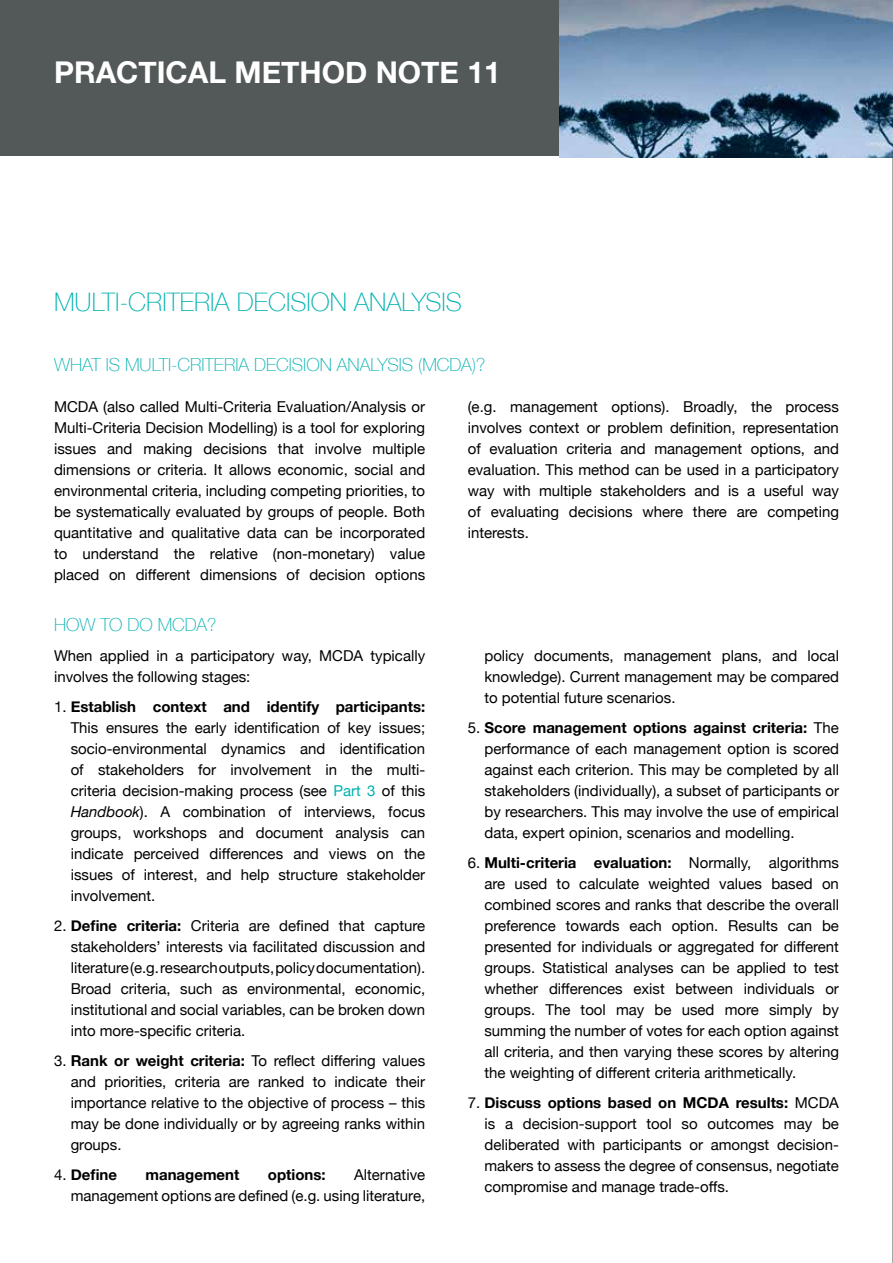
<style>
.page{position:relative;width:893px;height:1263px;background:#fff}
.page>*{position:absolute;margin:0;border:0;box-sizing:border-box;transform-origin:0 0}
.t1{font:700 30px "Helvetica Neue";color:#fff}
.t2{font:100 25.5px "Helvetica Neue";color:#00b1b0}
.t3{font:100 18px "Helvetica Neue";color:#00b1b0}
.t4{font:15px/21px "Helvetica Neue";color:#000;text-align:justify}
.t5{font:700 15px "Helvetica Neue";color:#000}
.s1{font-weight:700}
.s2{color:#00b1b0}
.s3{font-style:italic}
.s4{font-weight:400}
</style>
<div class="page">
<hr style="left:892px;top:9px;width:1px;height:1254px;background:#525958">
<div style="left:0;top:0;width:893px;height:156px;background:#525958"></div>
<img style="left:560px;top:0;width:333px;height:157px">
<h1 class="t1" style="left:54px;top:49px;width:448px">PRACTICAL METHOD NOTE 11</h1>
<h2 class="t2" style="left:54px;top:282px;width:409px">MULTI-CRITERIA DECISION ANALYSIS</h2>
<p class="t3" style="left:54px;top:351px;width:433px">WHAT IS MULTI-CRITERIA DECISION ANALYSIS (MCDA)?</p>
<p class="t4" style="left:54px;top:397px;width:373px">MCDA (also called Multi-Criteria Evaluation/Analysis or Multi-Criteria Decision Modelling) is a tool for exploring issues and making decisions that involve multiple dimensions or criteria. It allows economic, social and environmental criteria, including competing priorities, to be systematically evaluated by groups of people. Both quantitative and qualitative data can be incorporated to understand the relative (non-monetary) value placed on different dimensions of decision options</p>
<p class="t4" style="left:468px;top:397px;width:373px">(e.g. management options). Broadly, the process involves context or problem definition, representation of evaluation criteria and management options, and evaluation. This method can be used in a participatory way with multiple stakeholders and is a useful way of evaluating decisions where there are competing interests.</p>
<p class="t3" style="left:54px;top:611px;width:164px">HOW TO DO MCDA?</p>
<p class="t4" style="left:54px;top:646px;width:373px">When applied in a participatory way, MCDA typically involves the following stages:</p>
<p class="t4" style="left:71px;top:697px;width:356px;text-indent:-17px">1. <span class="s1">Establish context and identify participants:<br></span>This ensures the early identification of key issues; socio-environmental dynamics and identification of stakeholders for involvement in the multi&shy;criteria decision-making process (see <span class="s2">Part 3</span> of this <span class="s3">Handbook</span>). A combination of interviews, focus groups, workshops and document analysis can indicate perceived differences and views on the issues of interest, and help structure stakeholder involvement.</p>
<p class="t4" style="left:71px;top:916px;width:356px;text-indent:-17px">2. <span class="s1">Define criteria:</span> Criteria are defined that capture stakeholders’ interests via facilitated discussion and literature (e.g. research outputs, policy documentation).<br>Broad criteria, such as environmental, economic, institutional and social variables, can be broken down into more-specific criteria.</p>
<p class="t4" style="left:71px;top:1051px;width:356px;text-indent:-17px">3. <span class="s1">Rank or weight criteria:</span> To reflect differing values and priorities, criteria are ranked to indicate their importance relative to the objective of process – this may be done individually or by agreeing ranks within groups.</p>
<p class="t5" style="left:54px;top:1163px;width:65px"><span class="s4">4.</span> Define</p>
<p class="t5" style="left:146px;top:1163px;width:95px">management</p>
<p class="t5" style="left:268px;top:1163px;width:59px">options:</p>
<p class="t4" style="left:484px;top:646px;width:356px">policy documents, management plans, and local knowledge). Current management may be compared to potential future scenarios.</p>
<p class="t4" style="left:484px;top:718px;width:356px;text-indent:-17px">5. <span class="s1">Score management options against criteria:</span> The performance of each management option is scored against each criterion. This may be completed by all stakeholders (individually), a subset of participants or by researchers. This may involve the use of empirical data, expert opinion, scenarios and modelling.</p>
<p class="t4" style="left:484px;top:853px;width:356px;text-indent:-17px">6. <span class="s1">Multi-criteria evaluation:</span> Normally, algorithms are used to calculate weighted values based on combined scores and ranks that describe the overall preference towards each option. Results can be presented for individuals or aggregated for different groups. Statistical analyses can be applied to test whether differences exist between individuals or groups. The tool may be used more simply by summing the number of votes for each option against all criteria, and then varying these scores by altering the weighting of different criteria arithmetically.</p>
<p class="t4" style="left:484px;top:1093px;width:356px;text-indent:-17px">7. <span class="s1">Discuss options based on MCDA results:</span> MCDA is a decision-support tool so outcomes may be deliberated with participants or amongst decision&shy;makers to assess the degree of consensus, negotiate compromise and manage trade-offs.</p>
<p class="t4" style="left:71px;top:1165px;width:356px;text-align:right">Alternative<br>management options are defined (e.g. using literature,</p>
</div>
